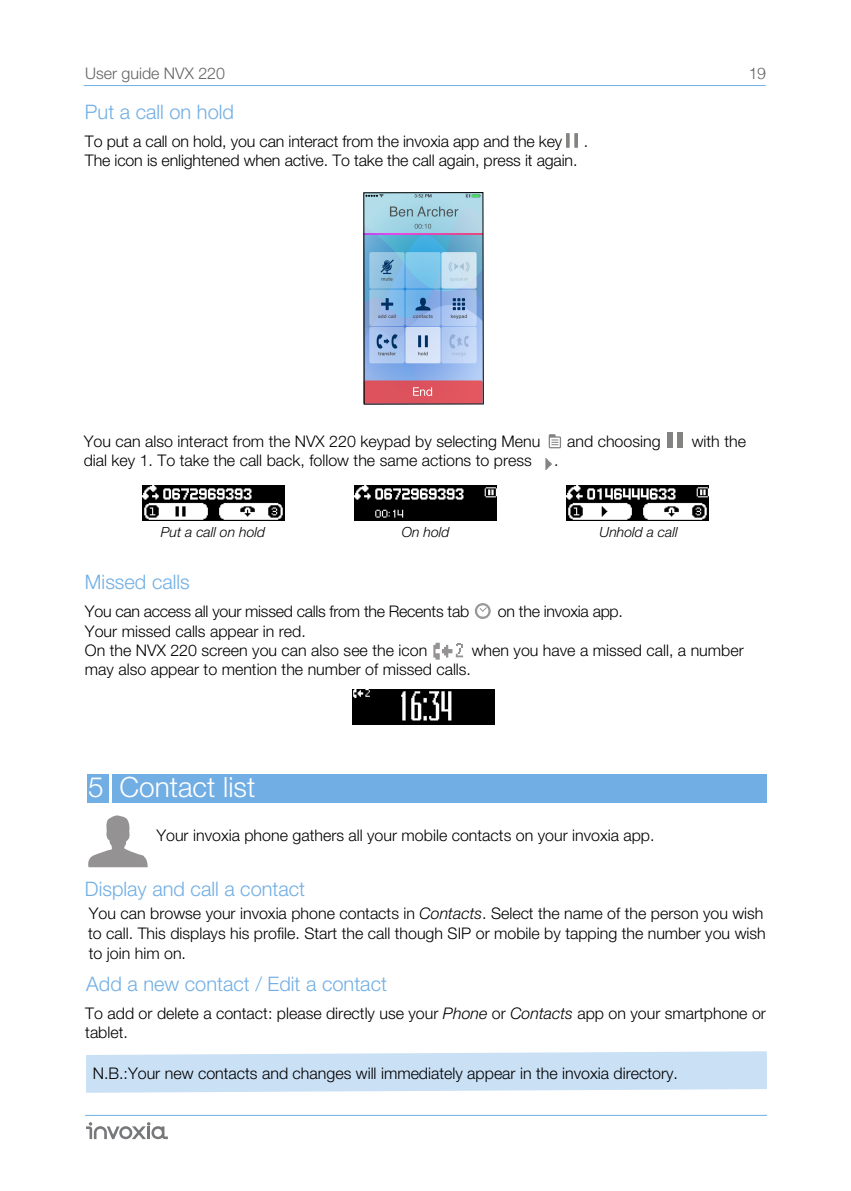
<style>
.page{position:relative;width:851px;height:1191px;background:#fff}
.page>*{position:absolute;margin:0;border:0;box-sizing:border-box;transform-origin:0 0}
.t1{font:300 28px "Helvetica Neue";color:#fff}
.t2{font:300 20px "Helvetica Neue";color:#71aee4}
.t3{font:300 16px/19.2px "Helvetica Neue";color:#000}
.t4{font:300 16px "Helvetica Neue";letter-spacing:-.02em;color:#000}
.t5{font:300 16px "Helvetica Neue";color:#636466}
.t6{font:300 16px "Helvetica";color:#636567}
.t7{font:italic 300 14px "Helvetica Neue";color:#000}
.s1{font-style:italic}
</style>
<div class="page">
<svg style="left:86px;top:1122px;width:82px;height:17px"></svg>
<hr style="left:84px;top:85px;width:681px;height:1px;background:#71aee4">
<hr style="left:85px;top:1114px;width:681px;height:1px;background:#71aee4">
<img style="left:365px;top:194px;width:116px;height:208px">
<svg style="left:574px;top:133px;width:4px;height:15px"></svg>
<hr style="left:566px;top:133px;width:3px;height:15px;background:#838381">
<div style="left:667px;top:432px;width:5px;height:15px;background:#838381"></div>
<div style="left:677px;top:432px;width:5px;height:15px;background:#838381"></div>
<svg style="left:548px;top:434px;width:13px;height:14px"></svg>
<svg style="left:433px;top:642px;width:30px;height:17px"></svg>
<svg style="left:474px;top:603px;width:16px;height:16px"></svg>
<img style="left:143px;top:485px;width:142px;height:35px">
<img style="left:354px;top:485px;width:142px;height:35px">
<img style="left:352px;top:689px;width:142px;height:36px">
<img style="left:566px;top:485px;width:142px;height:35px">
<svg style="left:86px;top:1051px;width:680px;height:41px;background:#cee2f5"></svg>
<svg style="left:88px;top:815px;width:60px;height:52px"></svg>
<div style="left:87px;top:774px;width:679px;height:29px;background:#71aee4"></div>
<hr style="left:109px;top:769px;width:3px;height:38px;background:#fff">
<svg style="left:545px;top:458px;width:7px;height:12px"></svg>
<p class="t5" style="left:85px;top:60px;width:141px">User guide NVX 220</p>
<p class="t6" style="left:748px;top:60px;width:19px">19</p>
<p class="t2" style="left:85px;top:96px;width:150px">Put a call on hold</p>
<p class="t3" style="left:85px;top:131px;width:479px">To put a call on hold, you can interact from the invoxia app and the key</p>
<p class="t3" style="left:583px;top:131px;width:6px">.</p>
<p class="t3" style="left:85px;top:150px;width:494px">The icon is enlightened when active. To take the call again, press it again.</p>
<p class="t3" style="left:84px;top:431px;width:458px">You can also interact from the NVX 220 keypad by selecting Menu</p>
<p class="t3" style="left:567px;top:431px;width:95px">and choosing</p>
<p class="t3" style="left:691px;top:431px;width:56px">with the</p>
<p class="t3" style="left:84px;top:450px;width:449px">dial key 1. To take the call back, follow the same actions to press</p>
<p class="t3" style="left:554px;top:450px;width:6px">.</p>
<p class="t7" style="left:161px;top:521px;width:106px">Put a call on hold</p>
<p class="t7" style="left:402px;top:521px;width:49px">On hold</p>
<p class="t7" style="left:599px;top:521px;width:80px">Unhold a call</p>
<p class="t2" style="left:85px;top:566px;width:106px">Missed calls</p>
<p class="t4" style="left:85px;top:599px;width:385px">You can access all your missed calls from the Recents tab</p>
<p class="t4" style="left:498px;top:599px;width:126px">on the invoxia app.</p>
<p class="t3" style="left:85px;top:620px;width:344px">Your missed calls appear in red.<br>On the NVX 220 screen you can also see the icon</p>
<p class="t3" style="left:471px;top:639px;width:273px">when you have a missed call, a number</p>
<p class="t3" style="left:85px;top:659px;width:387px">may also appear to mention the number of missed calls.</p>
<h1 class="t1" style="left:88px;top:764px;width:168px">5 Contact list</h1>
<p class="t3" style="left:156px;top:825px;width:499px">Your invoxia phone gathers all your mobile contacts on your invoxia app.</p>
<p class="t2" style="left:85px;top:873px;width:222px">Display and call a contact</p>
<p class="t3" style="left:88px;top:903px;width:679px;line-height:19.8px">You can browse your invoxia phone contacts in <span class="s1">Contacts</span>. Select the name of the person you wish to call. This displays his profile. Start the call though SIP or mobile by tapping the number you wish to join him on.</p>
<p class="t2" style="left:86px;top:967px;width:302px">Add a new contact / Edit a contact</p>
<p class="t3" style="left:85px;top:1003px;width:682px">To add or delete a contact: please directly use your <span class="s1">Phone</span> or <span class="s1">Contacts</span> app on your smartphone or tablet.</p>
<p class="t3" style="left:93px;top:1062px;width:586px">N.B.:Your new contacts and changes will immediately appear in the invoxia directory.</p>
</div>
